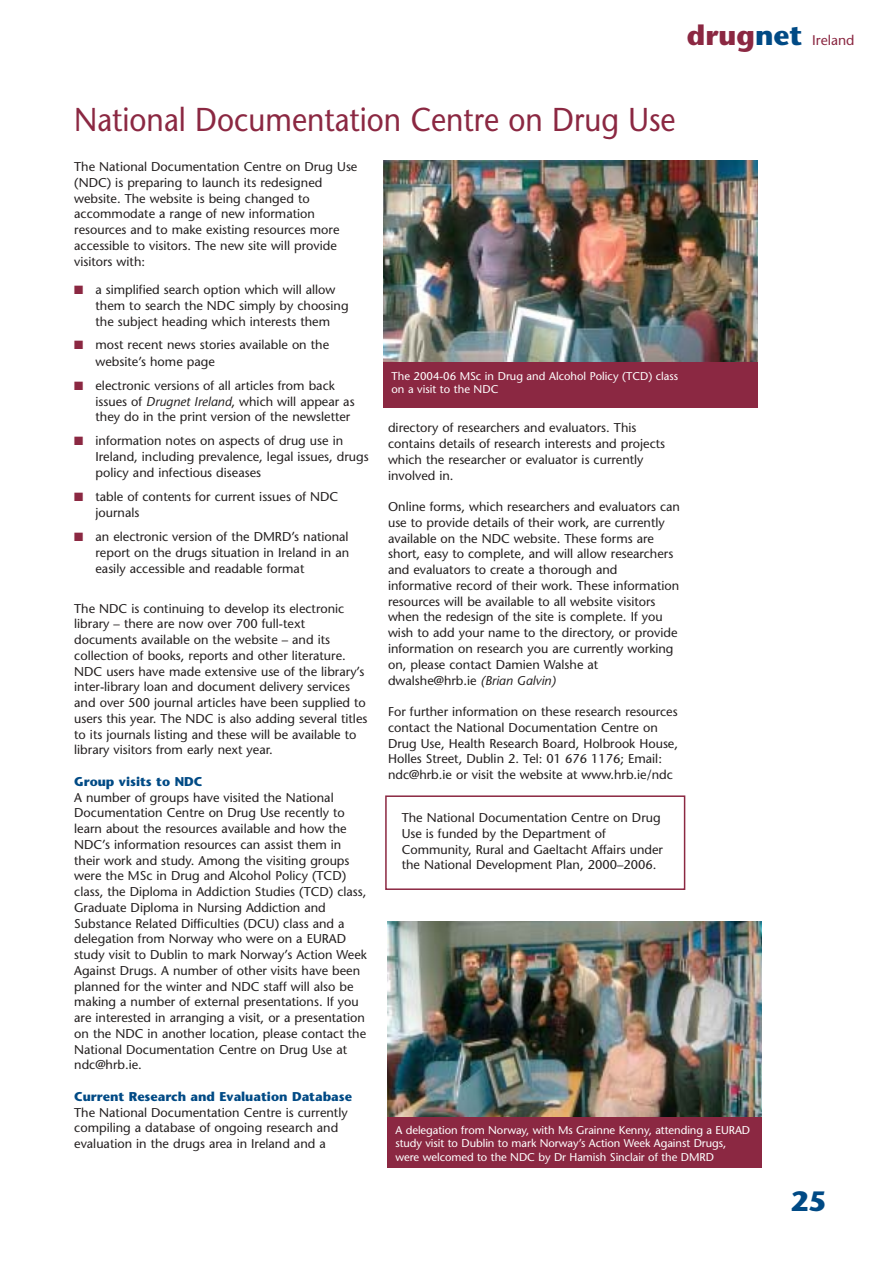
<style>
.page{position:relative;width:893px;height:1262px;background:#fff}
.page>*{position:absolute;margin:0;border:0;box-sizing:border-box;transform-origin:0 0}
.t1{font:33px "Stone Sans";color:#8b2842;scale:.9 1}
.t2{font:700 27.9px "Stone Sans";color:#004a85}
.t3{font:13.95px "Stone Sans";color:#8b2842}
.t4{font:12.75px/15.8px "Stone Sans";color:#231f1f}
.t5{font:700 12.75px "Stone Sans";color:#004a85}
.t6{font:11.25px/13.5px "Stone Sans";letter-spacing:-.005em;color:#fff}
.s1{font-weight:700;font-size:27.9px}
.s2{font-weight:700;font-size:27.9px;color:#004a85}
.s3{color:#8b2842}
.s4{font-style:italic}
</style>
<div class="page">
<div style="left:383px;top:161px;width:374px;height:247px;background:#8b2842"></div>
<img style="left:383px;top:161px;width:374px;height:201px">
<div style="left:387px;top:921px;width:374px;height:247px;background:#8b2842"></div>
<img style="left:387px;top:921px;width:374px;height:195px">
<div style="left:385px;top:795px;width:300px;height:95px;border:2px solid #8b2842"></div>
<p class="t3" style="left:686px;top:35px;width:169px"><span class="s1">drug</span><span class="s2">net</span> Ireland</p>
<h1 class="t1" style="left:74px;top:106px;width:669px">National Documentation Centre on Drug Use</h1>
<p class="t4" style="left:74px;top:160px;width:285px">The National Documentation Centre on Drug Use (NDC) is preparing to launch its redesigned website. The website is being changed to accommodate a range of new information resources and to make existing resources more accessible to visitors. The new site will provide visitors with:</p>
<p class="t4" style="left:95px;top:283px;width:255px;text-indent:-21px"><span class="s3">■</span> a simplified search option which will allow them to search the NDC simply by choosing the subject heading which interests them</p>
<p class="t4" style="left:95px;top:338px;width:235px;line-height:16.4px;text-indent:-21px"><span class="s3">■</span> most recent news stories available on the website’s home page</p>
<p class="t4" style="left:95px;top:378px;width:260px;text-indent:-21px"><span class="s3">■</span> electronic versions of all articles from back issues of <span class="s4">Drugnet Ireland</span>, which will appear as they do in the print version of the newsletter</p>
<p class="t4" style="left:95px;top:434px;width:275px;text-indent:-21px"><span class="s3">■</span> information notes on aspects of drug use in<br>Ireland, including prevalence, legal issues, drugs policy and infectious diseases</p>
<p class="t4" style="left:95px;top:489px;width:244px;line-height:16.4px;text-indent:-21px"><span class="s3">■</span> table of contents for current issues of NDC journals</p>
<p class="t4" style="left:95px;top:530px;width:255px;text-align:justify;text-indent:-21px"><span class="s3">■</span> an electronic version of the DMRD’s national report on the drugs situation in Ireland in an easily accessible and readable format</p>
<p class="t4" style="left:74px;top:601px;width:295px">The NDC is continuing to develop its electronic library – there are now over 700 full-text documents available on the website – and its collection of books, reports and other literature.<br>NDC users have made extensive use of the library’s inter-library loan and document delivery services and over 500 journal articles have been supplied to users this year. The NDC is also adding several titles to its journals listing and these will be available to library visitors from early next year.</p>
<p class="t5" style="left:74px;top:776px;width:130px">Group visits to NDC</p>
<p class="t4" style="left:74px;top:790px;width:294px">A number of groups have visited the National Documentation Centre on Drug Use recently to learn about the resources available and how the NDC’s information resources can assist them in their work and study. Among the visiting groups were the MSc in Drug and Alcohol Policy (TCD) class, the Diploma in Addiction Studies (TCD) class, Graduate Diploma in Nursing Addiction and Substance Related Difficulties (DCU) class and a delegation from Norway who were on a EURAD study visit to Dublin to mark Norway’s Action Week Against Drugs. A number of other visits have been planned for the winter and NDC staff will also be making a number of external presentations. If you are interested in arranging a visit, or a presentation on the NDC in another location, please contact the National Documentation Centre on Drug Use at ndc@hrb.ie.</p>
<p class="t5" style="left:74px;top:1091px;width:279px">Current Research and Evaluation Database</p>
<p class="t4" style="left:74px;top:1105px;width:275px">The National Documentation Centre is currently compiling a database of ongoing research and evaluation in the drugs area in Ireland and a</p>
<p class="t6" style="left:391px;top:370px;width:288px">The 2004-06 MSc in Drug and Alcohol Policy (TCD) class on a visit to the NDC</p>
<p class="t4" style="left:388px;top:421px;width:278px">directory of researchers and evaluators. This contains details of research interests and projects which the researcher or evaluator is currently involved in.</p>
<p class="t4" style="left:388px;top:500px;width:293px">Online forms, which researchers and evaluators can use to provide details of their work, are currently available on the NDC website. These forms are short, easy to complete, and will allow researchers and evaluators to create a thorough and informative record of their work. These information resources will be available to all website visitors when the redesign of the site is complete. If you wish to add your name to the directory, or provide information on research you are currently working on, please contact Damien Walshe at dwalshe@hrb.ie <span class="s4">(Brian Galvin)</span></p>
<p class="t4" style="left:388px;top:705px;width:291px">For further information on these research resources contact the National Documentation Centre on Drug Use, Health Research Board, Holbrook House, Holles Street, Dublin 2. Tel: 01 676 1176; Email: ndc@hrb.ie or visit the website at www.hrb.ie/ndc</p>
<p class="t4" style="left:401px;top:811px;width:263px">The National Documentation Centre on Drug Use is funded by the Department of Community, Rural and Gaeltacht Affairs under the National Development Plan, 2000–2006.</p>
<p class="t6" style="left:395px;top:1124px;width:356px">A delegation from Norway, with Ms Grainne Kenny, attending a EURAD study visit to Dublin to mark Norway’s Action Week Against Drugs, were welcomed to the NDC by Dr Hamish Sinclair of the DMRD</p>
<h2 class="t2" style="left:790px;top:1190px;width:37px">25</h2>
</div>
